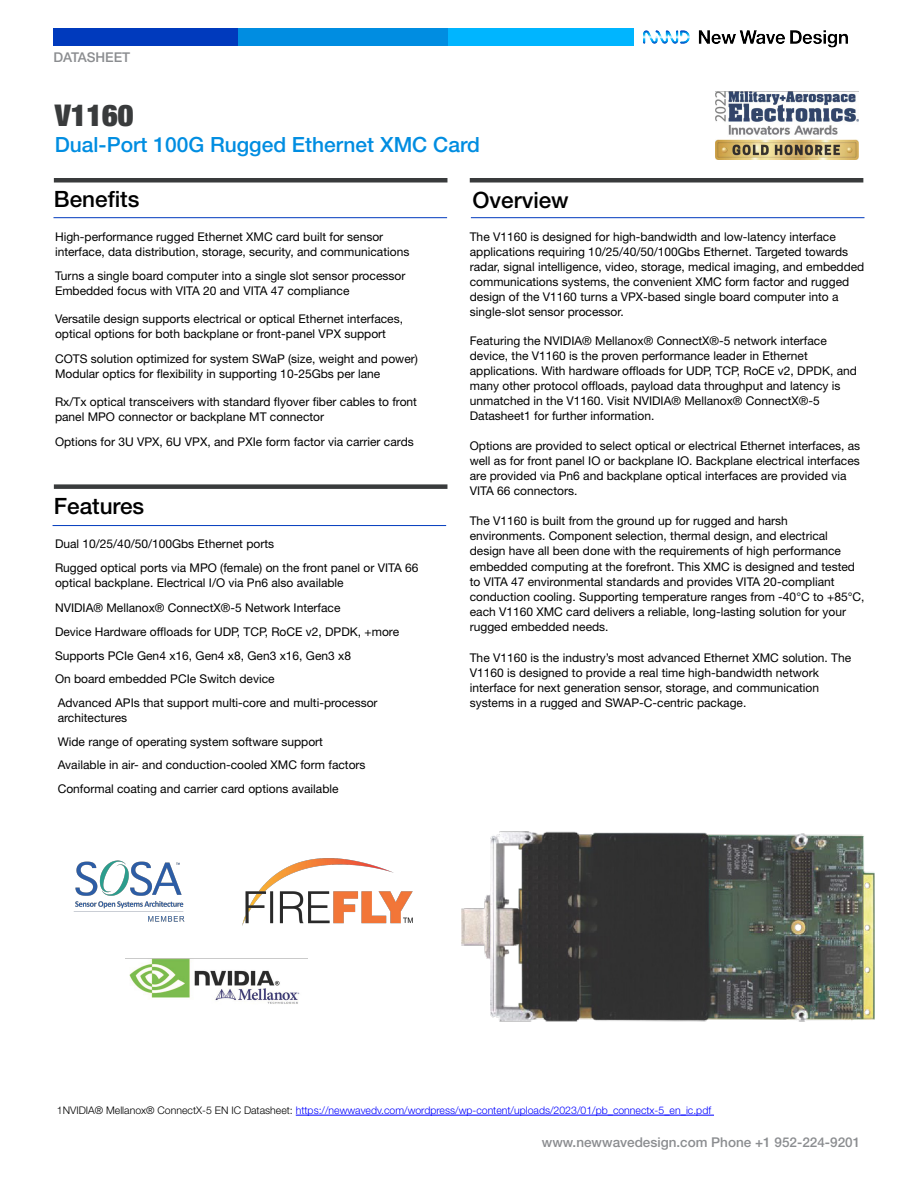
<style>
.page{position:relative;width:918px;height:1188px;background:#fff}
.page>*{position:absolute;margin:0;border:0;box-sizing:border-box;transform-origin:0 0}
.t1{font:900 condensed 30px "Helvetica Neue LT Std";color:#393b3c}
.t2{font:500 22.5px "Helvetica Neue LT Std";color:#000}
.t3{font:500 21px "Helvetica Neue LT Std";color:#008de1}
.t4{font:500 13.5px "Helvetica Neue LT Std";color:#8b8d90}
.t5{font:12px/15px "Helvetica Neue LT Std";color:#000}
.t6{font:300 10.5px "Helvetica Neue LT Std";color:#00f}
.s1{color:#000}
</style>
<div class="page">
<img style="left:461px;top:831px;width:413px;height:191px">
<img style="left:73px;top:860px;width:112px;height:62px">
<img style="left:242px;top:858px;width:170px;height:67px">
<hr style="left:296px;top:1114px;width:417px;height:1px;background:#00f">
<img style="left:715px;top:91px;width:143px;height:69px">
<img style="left:126px;top:958px;width:181px;height:46px">
<div style="left:54px;top:28px;width:184px;height:17px;background:#003abd"></div>
<div style="left:238px;top:28px;width:209px;height:17px;background:#008de1"></div>
<div style="left:447px;top:28px;width:186px;height:17px;background:#00b5ff"></div>
<img style="left:643px;top:30px;width:205px;height:18px">
<hr style="left:54px;top:178px;width:393px;height:4px;background:#393b3c">
<hr style="left:469px;top:178px;width:394px;height:4px;background:#393b3c">
<hr style="left:53px;top:217px;width:394px;height:1px;background:#003abd">
<hr style="left:471px;top:217px;width:393px;height:1px;background:#003abd">
<hr style="left:53px;top:525px;width:393px;height:1px;background:#003abd">
<div style="left:54px;top:484px;width:393px;height:5px;background:#393b3c"></div>
<p class="t4" style="left:53px;top:49px;width:78px">DATASHEET</p>
<h1 class="t1" style="left:55px;top:97px;width:80px">V1160</h1>
<h3 class="t3" style="left:55px;top:132px;width:426px">Dual-Port 100G Rugged Ethernet XMC Card</h3>
<h2 class="t2" style="left:54px;top:185px;width:87px">Benefits</h2>
<h2 class="t2" style="left:472px;top:186px;width:98px">Overview</h2>
<p class="t5" style="left:55px;top:229px;width:356px">High-performance rugged Ethernet XMC card built for sensor interface, data distribution, storage, security, and communications</p>
<p class="t5" style="left:55px;top:268px;width:352px">Turns a single board computer into a single slot sensor processor<br>Embedded focus with VITA 20 and VITA 47 compliance</p>
<p class="t5" style="left:55px;top:311px;width:349px">Versatile design supports electrical or optical Ethernet interfaces, optical options for both backplane or front-panel VPX support</p>
<p class="t5" style="left:55px;top:351px;width:364px">COTS solution optimized for system SWaP (size, weight and power)<br>Modular optics for flexibility in supporting 10-25Gbs per lane</p>
<p class="t5" style="left:55px;top:394px;width:363px">Rx/Tx optical transceivers with standard flyover fiber cables to front panel MPO connector or backplane MT connector</p>
<p class="t5" style="left:55px;top:433px;width:360px">Options for 3U VPX, 6U VPX, and PXIe form factor via carrier cards</p>
<h2 class="t2" style="left:54px;top:492px;width:92px">Features</h2>
<p class="t5" style="left:55px;top:532px;width:365px;line-height:23.7px">Dual 10/25/40/50/100Gbs Ethernet ports<br>Rugged optical ports via MPO (female) on the front panel or VITA 66</p>
<p class="t5" style="left:55px;top:570px;width:290px;line-height:24.9px">optical backplane. Electrical I/O via Pn6 also available<br>NVIDIA® Mellanox® ConnectX®-5 Network Interface</p>
<p class="t5" style="left:55px;top:619px;width:345px;line-height:23.7px">Device Hardware offloads for UDP, TCP, RoCE v2, DPDK, +more Supports PCIe Gen4 x16, Gen4 x8, Gen3 x16, Gen3 x8<br>On board embedded PCIe Switch device<br>Advanced APIs that support multi-core and multi-processor</p>
<p class="t5" style="left:58px;top:705px;width:309px;line-height:23.7px">architectures<br>Wide range of operating system software support Available in air- and conduction-cooled XMC form factors Conformal coating and carrier card options available</p>
<p class="t5" style="left:469px;top:229px;width:396px">The V1160 is designed for high-bandwidth and low-latency interface applications requiring 10/25/40/50/100Gbs Ethernet. Targeted towards radar, signal intelligence, video, storage, medical imaging, and embedded communications systems, the convenient XMC form factor and rugged design of the V1160 turns a VPX-based single board computer into a single-slot sensor processor.</p>
<p class="t5" style="left:469px;top:333px;width:388px">Featuring the NVIDIA® Mellanox® ConnectX®-5 network interface device, the V1160 is the proven performance leader in Ethernet applications. With hardware offloads for UDP, TCP, RoCE v2, DPDK, and many other protocol offloads, payload data throughput and latency is unmatched in the V1160. Visit NVIDIA® Mellanox® ConnectX®-5<br>Datasheet1 for further information.</p>
<p class="t5" style="left:469px;top:438px;width:392px">Options are provided to select optical or electrical Ethernet interfaces, as well as for front panel IO or backplane IO. Backplane electrical interfaces are provided via Pn6 and backplane optical interfaces are provided via VITA 66 connectors.</p>
<p class="t5" style="left:469px;top:513px;width:396px">The V1160 is built from the ground up for rugged and harsh environments. Component selection, thermal design, and electrical design have all been done with the requirements of high performance embedded computing at the forefront. This XMC is designed and tested to VITA 47 environmental standards and provides VITA 20-compliant conduction cooling. Supporting temperature ranges from -40°C to +85°C, each V1160 XMC card delivers a reliable, long-lasting solution for your rugged embedded needs.</p>
<p class="t5" style="left:469px;top:649px;width:383px">The V1160 is the industry’s most advanced Ethernet XMC solution. The V1160 is designed to provide a real time high-bandwidth network interface for next generation sensor, storage, and communication systems in a rugged and SWAP-C-centric package.</p>
<p class="t6" style="left:57px;top:1103px;width:655px"><span class="s1">1NVIDIA® Mellanox® ConnectX-5 EN IC Datasheet:</span> https://newwavedv.com/wordpress/wp-content/uploads/2023/01/pb_connectx-5_en_ic.pdf</p>
<p class="t4" style="left:541px;top:1133px;width:320px">www.newwavedesign.com Phone +1 952-224-9201</p>
</div>
